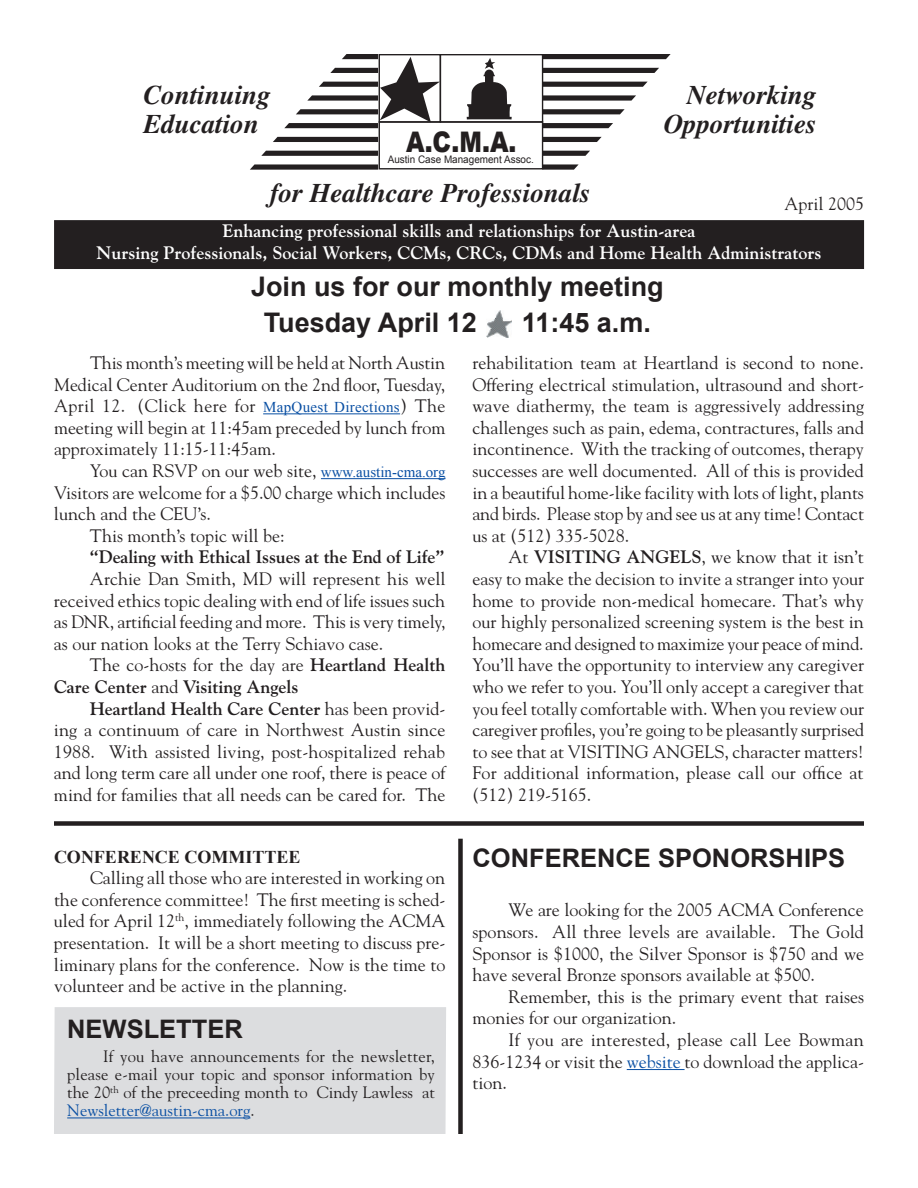
<style>
.page{position:relative;width:918px;height:1188px;background:#fff}
.page>*{position:absolute;margin:0;border:0;box-sizing:border-box;transform-origin:0 0}
.t1{font:900 28.35px "Arial";color:#231f20;scale:.84 1}
.t2{font:italic 700 27px/28.5px "Times";color:#231f20}
.t3{font:700 27px/36px "Arial";color:#231f20}
.t4{font:700 25.5px "Arial";color:#231f20}
.t5{font:18px/21.6px "Goudy";color:#231f20;text-align:justify}
.t6{font:700 18px/21.6px "Goudy";color:#fff;text-align:center}
.t7{font:700 18px/21.6px "Goudy";letter-spacing:-.01em;color:#231f20}
.t8{font:700 18px "Times New Roman";color:#231f20}
.t9{font:16.5px/18px "Goudy";color:#231f20;text-align:justify}
.t10{font:10.35px "Arial";color:#231f20;scale:.96 1}
.s1{font-family:"Times New Roman";font-size:15px;color:#094fa3}
.s2{font-weight:400}
.s3{font-weight:700}
.s4{color:#094fa3}
</style>
<div class="page">
<div style="left:54px;top:821px;width:810px;height:5px;background:#231f20"></div>
<div style="left:55px;top:221px;width:808px;height:47px;background:#231f20"></div>
<div style="left:54px;top:220px;width:810px;height:49px;border:2px solid #231f20"></div>
<svg style="left:250px;top:164px;width:128px;height:6px"></svg>
<svg style="left:261px;top:151px;width:117px;height:5px"></svg>
<svg style="left:273px;top:137px;width:105px;height:5px"></svg>
<svg style="left:543px;top:54px;width:128px;height:5px"></svg>
<svg style="left:543px;top:68px;width:116px;height:5px"></svg>
<svg style="left:543px;top:82px;width:104px;height:5px"></svg>
<svg style="left:543px;top:95px;width:93px;height:6px"></svg>
<svg style="left:543px;top:109px;width:82px;height:5px"></svg>
<svg style="left:543px;top:123px;width:70px;height:5px"></svg>
<svg style="left:543px;top:137px;width:59px;height:5px"></svg>
<svg style="left:543px;top:151px;width:47px;height:5px"></svg>
<svg style="left:542px;top:164px;width:37px;height:6px"></svg>
<svg style="left:467px;top:58px;width:45px;height:61px"></svg>
<svg style="left:284px;top:54px;width:155px;height:74px"></svg>
<div style="left:379px;top:121px;width:164px;height:48px;border:1px solid #231f20"></div>
<div style="left:440px;top:54px;width:103px;height:69px;border:1px solid #231f20"></div>
<div style="left:379px;top:54px;width:62px;height:69px;border:1px solid #231f20"></div>
<img style="left:486px;top:310px;width:25px;height:27px">
<hr style="left:263px;top:413px;width:137px;height:1px;background:#094fa3">
<hr style="left:321px;top:478px;width:125px;height:1px;background:#094fa3">
<hr style="left:627px;top:1069px;width:58px;height:1px;background:#094fa3">
<div style="left:54px;top:1007px;width:392px;height:127px;background:#dcdddf"></div>
<hr style="left:67px;top:1118px;width:183px;height:1px;background:#094fa3">
<div style="left:458px;top:839px;width:5px;height:295px;background:#231f20"></div>
<h2 class="t2" style="left:144px;top:80px;width:129px">Continuing<br>Education</h2>
<h2 class="t2" style="left:664px;top:80px;width:155px;text-align:right">Networking<br>Opportunities</h2>
<h1 class="t1" style="left:406px;top:126px;width:133px">A.C.M.A.</h1>
<p class="t10" style="left:388px;top:154px;width:154px">Austin Case Management Assoc.</p>
<h2 class="t2" style="left:270px;top:178px;width:322px">for Healthcare Professionals</h2>
<p class="t5" style="left:785px;top:192px;width:81px">April 2005</p>
<p class="t6" style="left:97px;top:220px;width:727px">Enhancing professional skills and relationships for Austin-area<br>Nursing Professionals, Social Workers, CCMs, CRCs, CDMs and Home Health Administrators</p>
<h2 class="t3" style="left:264px;top:269px;width:401px;text-indent:-13px">Join us for our monthly meeting<br>Tuesday April 12</h2>
<h2 class="t3" style="left:522px;top:305px;width:131px">11:45 a.m.</h2>
<p class="t5" style="left:54px;top:351px;width:393px;text-indent:36px">This month’s meeting will be held at North Austin Medical Center Auditorium on the 2nd floor, Tuesday, April 12. (Click here for <span class="s1">MapQuest Directions</span>) The meeting will begin at 11:45am preceded by lunch from approximately 11:15-11:45am.</p>
<p class="t5" style="left:90px;top:459px;width:357px">You can RSVP on our web site, <span class="s1">www.austin-cma.org</span></p>
<p class="t5" style="left:54px;top:481px;width:393px">Visitors are welcome for a $5.00 charge which includes</p>
<p class="t5" style="left:54px;top:503px;width:159px">lunch and the CEU’s.</p>
<p class="t5" style="left:90px;top:524px;width:196px">This month’s topic will be:</p>
<p class="t7" style="left:90px;top:546px;width:356px">“Dealing with Ethical Issues at the End of Life”</p>
<p class="t5" style="left:54px;top:567px;width:393px;text-indent:36px">Archie Dan Smith, MD will represent his well received ethics topic dealing with end of life issues such as DNR, artificial feeding and more. This is very timely, as our nation looks at the Terry Schiavo case.</p>
<p class="t7" style="left:54px;top:654px;width:393px;text-indent:36px"><span class="s2">The co-hosts for the day are</span> Heartland Health<br>Care Center <span class="s2">and</span> Visiting Angels</p>
<p class="t5" style="left:54px;top:697px;width:393px;text-indent:36px"><span class="s3">Heartland Health Care Center</span> has been provid&shy;ing a continuum of care in Northwest Austin since 1988. With assisted living, post-hospitalized rehab and long term care all under one roof, there is peace of mind for families that all needs can be cared for. The</p>
<p class="t8" style="left:54px;top:846px;width:248px">CONFERENCE COMMITTEE</p>
<p class="t5" style="left:54px;top:867px;width:393px;text-indent:36px">Calling all those who are interested in working on the conference committee! The first meeting is sched&shy;uled for April 12<sup>th</sup>, immediately following the ACMA presentation. It will be a short meeting to discuss pre&shy;liminary plans for the conference. Now is the time to volunteer and be active in the planning.</p>
<h3 class="t4" style="left:67px;top:1015px;width:177px">NEWSLETTER</h3>
<p class="t9" style="left:67px;top:1047px;width:369px;text-indent:36px">If you have announcements for the newsletter, please e-mail your topic and sponsor information by the 20<sup>th</sup> of the preceeding month to Cindy Lawless at <span class="s4">Newsletter@austin-cma.org</span>.</p>
<p class="t5" style="left:472px;top:351px;width:393px">rehabilitation team at Heartland is second to none.<br>Offering electrical stimulation, ultrasound and short&shy;wave diathermy, the team is aggressively addressing challenges such as pain, edema, contractures, falls and incontinence. With the tracking of outcomes, therapy successes are well documented. All of this is provided in a beautiful home-like facility with lots of light, plants and birds. Please stop by and see us at any time! Contact us at (512) 335-5028.</p>
<p class="t5" style="left:472px;top:546px;width:393px;text-indent:36px">At <span class="s3">VISITING ANGELS</span>, we know that it isn’t easy to make the decision to invite a stranger into your home to provide non-medical homecare. That’s why our highly personalized screening system is the best in homecare and designed to maximize your peace of mind.<br>You’ll have the opportunity to interview any caregiver who we refer to you. You’ll only accept a caregiver that you feel totally comfortable with. When you review our caregiver profiles, you’re going to be pleasantly surprised to see that at VISITING ANGELS, character matters!<br>For additional information, please call our office at (512) 219-5165.</p>
<h3 class="t4" style="left:472px;top:844px;width:374px">CONFERENCE SPONORSHIPS</h3>
<p class="t5" style="left:472px;top:899px;width:393px;text-indent:36px">We are looking for the 2005 ACMA Conference sponsors. All three levels are available. The Gold Sponsor is $1000, the Silver Sponsor is $750 and we have several Bronze sponsors available at $500.</p>
<p class="t5" style="left:472px;top:985px;width:393px;text-indent:36px">Remember, this is the primary event that raises monies for our organization.</p>
<p class="t5" style="left:472px;top:1028px;width:393px;text-indent:36px">If you are interested, please call Lee Bowman 836-1234 or visit the <span class="s4">website</span> to download the applica&shy;tion.</p>
</div>
